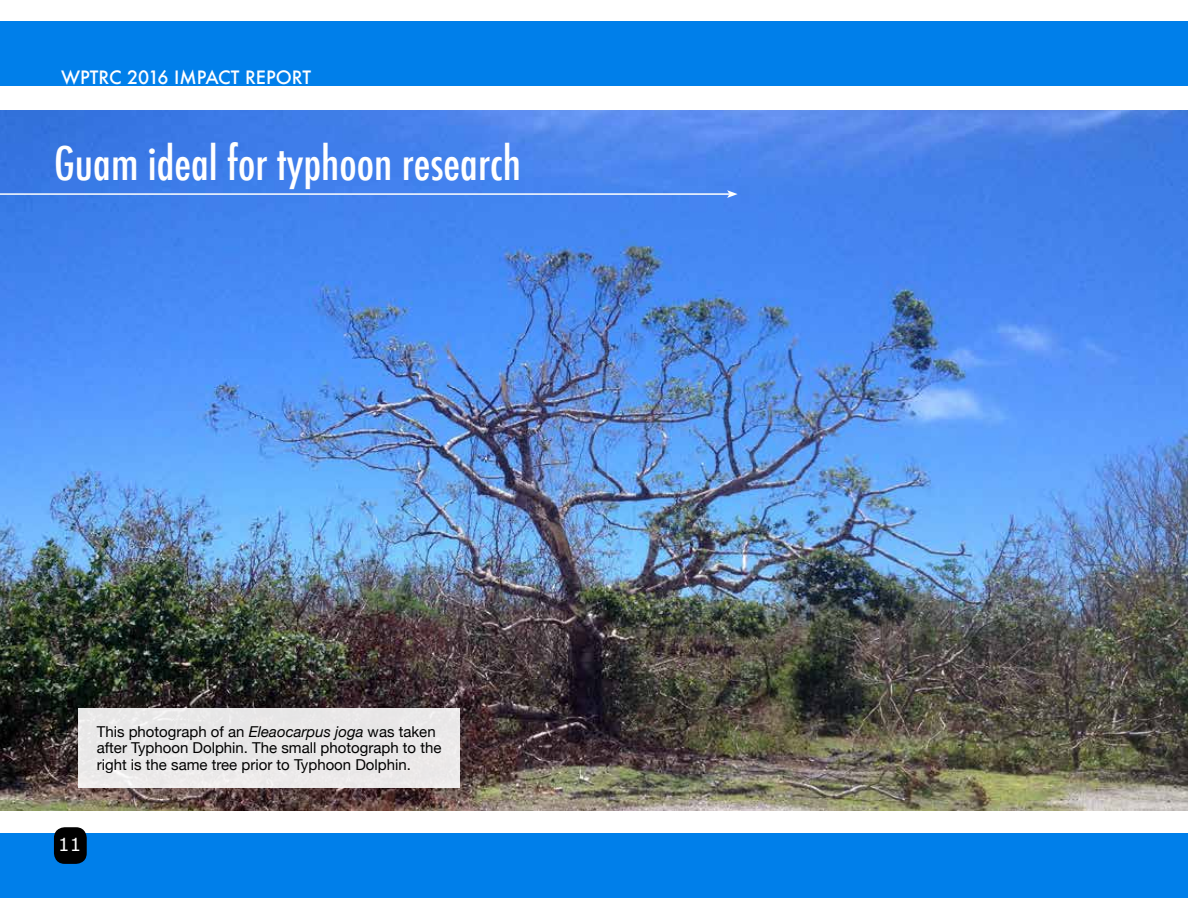
<style>
.page{position:relative;width:1188px;height:918px;background:#fff}
.page>*{position:absolute;margin:0;border:0;box-sizing:border-box;transform-origin:0 0}
.t1{font:500 condensed 45px "Futura";color:#fff}
.t2{font:500 18px "Futura";color:#fff}
.t3{font:18px "Verdana";color:#fff}
.t4{font:15px/16.5px "Helvetica Neue";color:#000}
.s1{font-style:italic}
</style>
<div class="page">
<img style="left:0;top:110px;width:1188px;height:700px">
<div style="left:0;top:833px;width:1188px;height:64px;background:#007fea"></div>
<hr style="left:0;top:193px;width:729px;height:2px;background:#fff">
<svg style="left:727px;top:190px;width:11px;height:8px"></svg>
<div style="left:0;top:22px;width:1188px;height:64px;background:#007fea"></div>
<div style="left:54px;top:827px;width:33px;height:37px;background:#000;border-radius:11px"></div>
<div style="left:78px;top:708px;width:382px;height:80px;background:#e9e8e8"></div>
<p class="t2" style="left:61px;top:65px;width:252px">WPTRC 2016 IMPACT REPORT</p>
<h1 class="t1" style="left:54px;top:134px;width:468px">Guam ideal for typhoon research</h1>
<p class="t4" style="left:97px;top:724px;width:346px">This photograph of an <span class="s1">Eleaocarpus joga</span> was taken after Typhoon Dolphin. The small photograph to the right is the same tree prior to Typhoon Dolphin.</p>
<p class="t3" style="left:58px;top:833px;width:24px">11</p>
</div>
